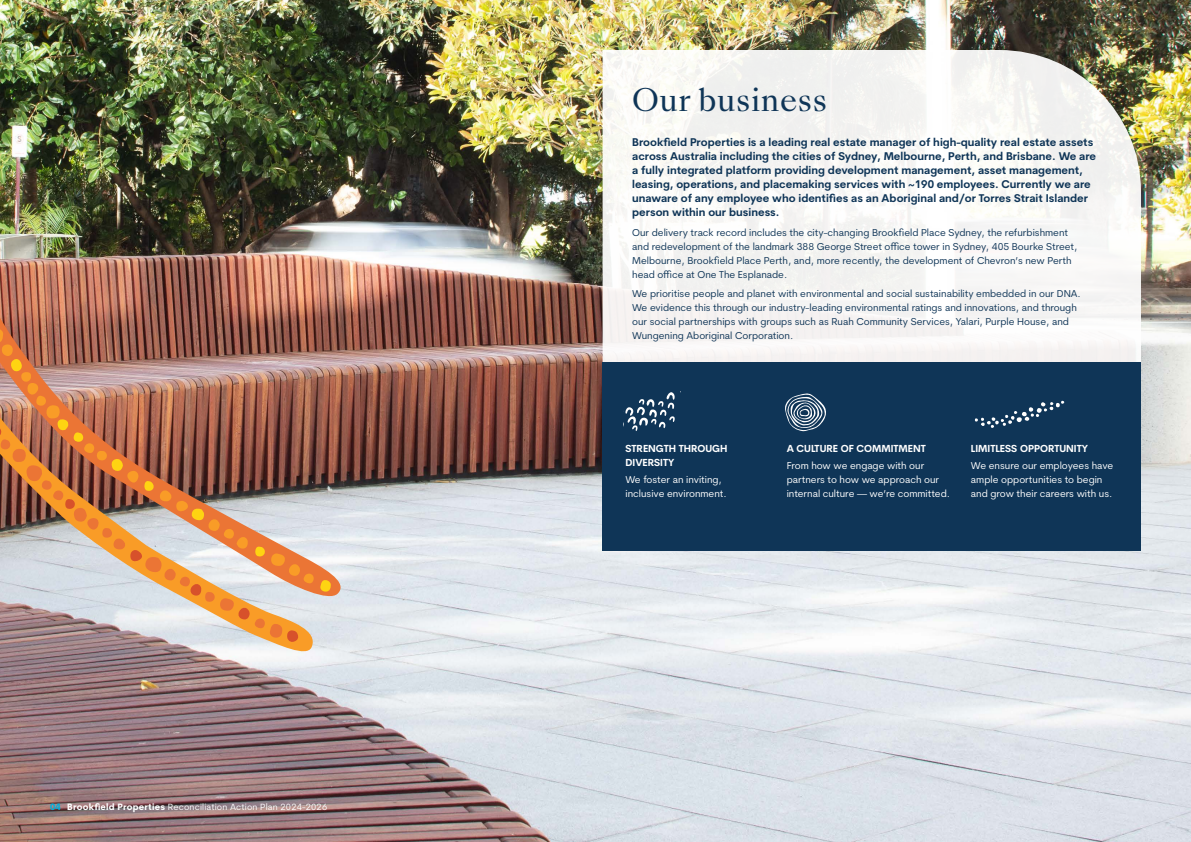
<style>
.page{position:relative;width:1191px;height:842px;background:#fff}
.page>*{position:absolute;margin:0;border:0;box-sizing:border-box;transform-origin:0 0}
.Heading_1{font:30px "Sang Bleu Kingdom";letter-spacing:.02em;color:#0f3557}
.Lead_Paragraph{font:700 11px/14px "Cerebri Sans";color:#0f3557}
.t1{font:10px/14px "Cerebri Sans";color:#0f3557}
.t2{font:10px/14px "Cerebri Sans";color:#fff}
.t3{font:700 10px/14px "Cerebri Sans";color:#fff}
.t4{font:9px "Cerebri Sans";letter-spacing:.02em;color:#fff}
.t5{font:800 9px "Cerebri Sans";color:#00afdb}
.s1{font-weight:800}
</style>
<div class="page">
<img style="left:0;top:0;width:1191px;height:842px">
<svg style="left:602px;top:50px;width:539px;height:312px;fill:#f6f5f3"></svg>
<img style="left:0;top:263px;width:346px;height:339px">
<img style="left:0;top:354px;width:319px;height:304px">
<svg style="left:320px;top:579px;width:11px;height:13px"></svg>
<img style="left:0;top:328px;width:314px;height:315px">
<div style="left:602px;top:362px;width:539px;height:188px;background:#0f3557"></div>
<svg style="left:974px;top:400px;width:91px;height:28px"></svg>
<svg style="left:625px;top:392px;width:50px;height:39px"></svg>
<svg style="left:785px;top:393px;width:41px;height:39px"></svg>
<p class="t5" style="left:50px;top:801px;width:12px">04</p>
<p class="t4" style="left:67px;top:801px;width:261px"><span class="s1">Brookfield Properties</span> Reconciliation Action Plan 2024-2026</p>
<p class="Heading_1" style="left:632px;top:79px;width:196px">Our business</p>
<p class="Lead_Paragraph" style="left:632px;top:135px;width:465px">Brookfield Properties is a leading real estate manager of high-quality real estate assets across Australia including the cities of Sydney, Melbourne, Perth, and Brisbane. We are a fully integrated platform providing development management, asset management, leasing, operations, and placemaking services with ~190 employees. Currently we are unaware of any employee who identifies as an Aboriginal and/or Torres Strait Islander person within our business.</p>
<p class="t1" style="left:632px;top:225px;width:447px">Our delivery track record includes the city-changing Brookfield Place Sydney, the refurbishment and redevelopment of the landmark 388 George Street office tower in Sydney, 405 Bourke Street, Melbourne, Brookfield Place Perth, and, more recently, the development of Chevron’s new Perth head office at One The Esplanade.</p>
<p class="t1" style="left:632px;top:287px;width:450px">We prioritise people and planet with environmental and social sustainability embedded in our DNA.<br>We evidence this through our industry-leading environmental ratings and innovations, and through our social partnerships with groups such as Ruah Community Services, Yalari, Purple House, and Wungening Aboriginal Corporation.</p>
<p class="t3" style="left:625px;top:441px;width:103px">STRENGTH THROUGH<br>DIVERSITY</p>
<p class="t2" style="left:625px;top:472px;width:103px">We foster an inviting, inclusive environment.</p>
<p class="t3" style="left:786px;top:441px;width:141px">A CULTURE OF COMMITMENT</p>
<p class="t2" style="left:786px;top:458px;width:165px">From how we engage with our partners to how we approach our internal culture — we’re committed.</p>
<p class="t3" style="left:971px;top:441px;width:118px">LIMITLESS OPPORTUNITY</p>
<p class="t2" style="left:971px;top:458px;width:144px">We ensure our employees have ample opportunities to begin and grow their careers with us.</p>
</div>
